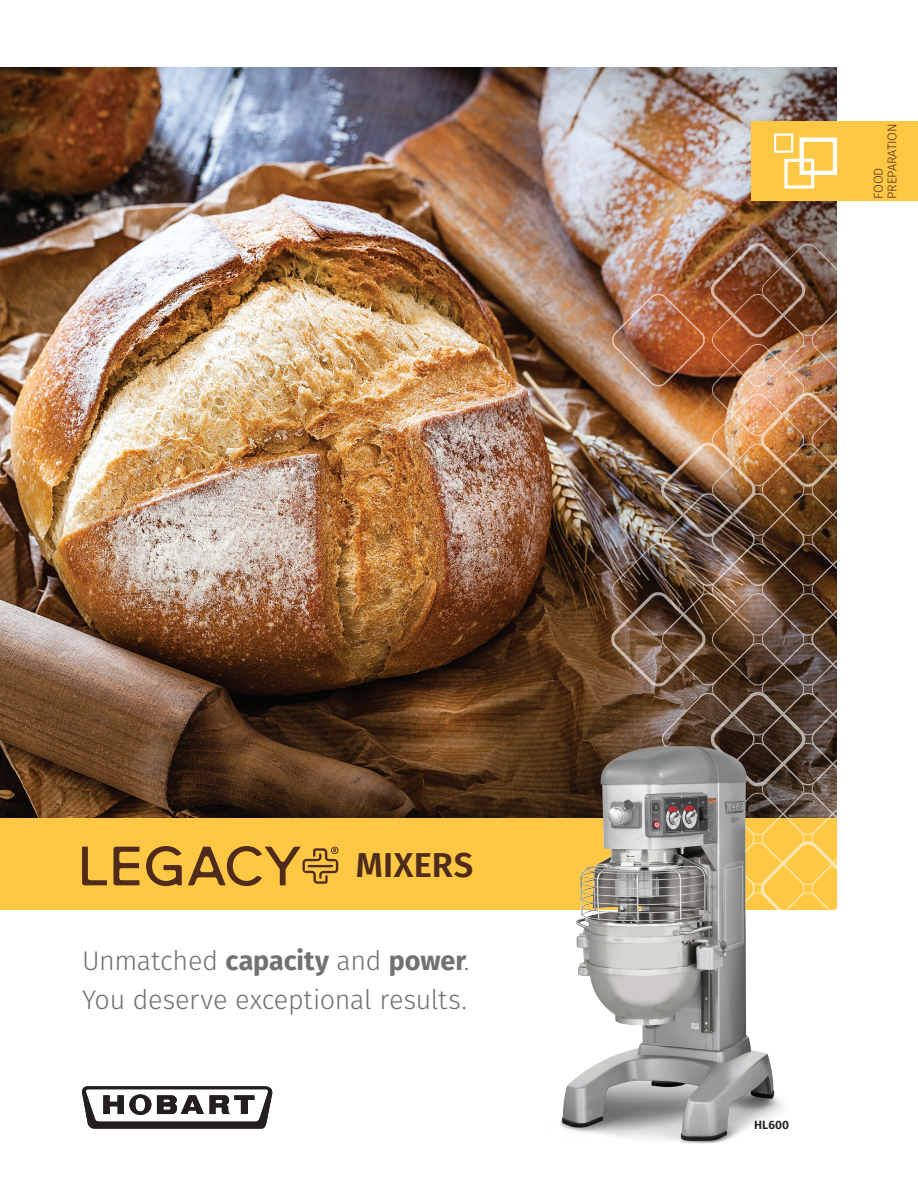
<style>
.page{position:relative;width:918px;height:1188px;background:#fff}
.page>*{position:absolute;margin:0;border:0;box-sizing:border-box;transform-origin:0 0}
.t1{font:600 34.5px "Fira Sans";letter-spacing:.01em;color:#4f2b1c}
.t2{font:300 27px/39px "Fira Sans";letter-spacing:-.01em;color:#707271}
.t3{font:300 12.75px/13.5px "Fira Sans";letter-spacing:-.005em;color:#4f2b1c}
.t4{font:600 12px "Fira Sans";letter-spacing:.005em;color:#231f20}
.s1{font-weight:700}
</style>
<div class="page">
<img style="left:0;top:68px;width:837px;height:750px">
<div style="left:0;top:818px;width:837px;height:92px;background:#fec844"></div>
<img style="left:611px;top:243px;width:226px;height:500px">
<svg style="left:82px;top:1086px;width:191px;height:43px"></svg>
<div style="left:752px;top:122px;width:166px;height:79px;background:#fec844"></div>
<div style="left:800px;top:137px;width:37px;height:38px;border:4px solid #fff"></div>
<div style="left:774px;top:134px;width:19px;height:19px;border:2px solid #fff"></div>
<div style="left:784px;top:159px;width:30px;height:30px;border:3px solid #fff"></div>
<img style="left:457px;top:743px;width:380px;height:401px">
<svg style="left:82px;top:847px;width:25px;height:38px"></svg>
<svg style="left:113px;top:847px;width:26px;height:38px"></svg>
<svg style="left:146px;top:846px;width:36px;height:40px"></svg>
<svg style="left:188px;top:846px;width:151px;height:40px"></svg>
<p class="t1" style="left:356px;top:837px;width:119px">MIXERS</p>
<p class="t2" style="left:82px;top:940px;width:389px">Unmatched <span class="s1">capacity</span> and <span class="s1">power</span>.<br>You deserve exceptional results.</p>
<p class="t3" style="left:872px;top:199px;width:77px;rotate:-90deg">FOOD<br>PREPARATION</p>
<p class="t4" style="left:754px;top:1115px;width:36px">HL600</p>
</div>
